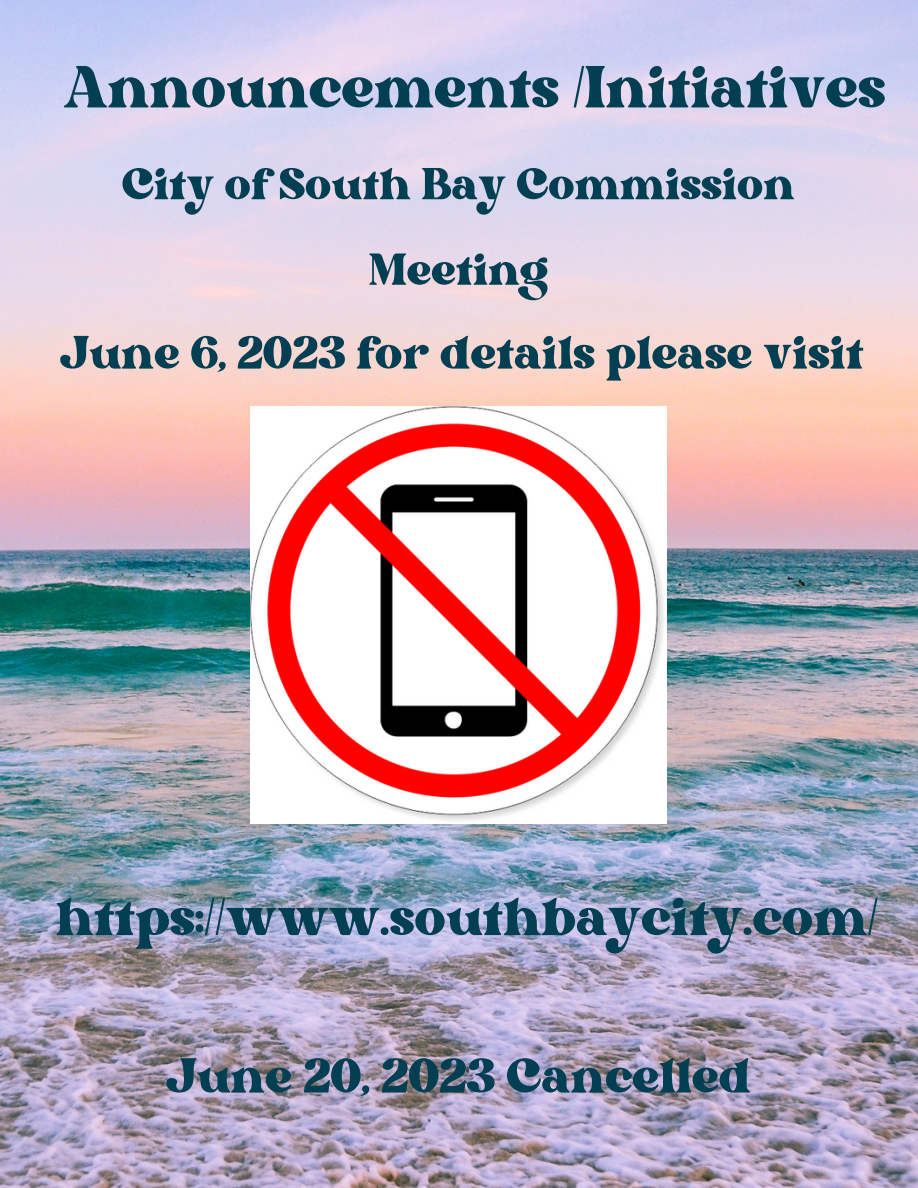
<style>
.page{position:relative;width:918px;height:1188px;background:#fff}
.page>*{position:absolute;margin:0;border:0;box-sizing:border-box;transform-origin:0 0}
.t1{font:81.45px "Bright";color:#033f52}
.t2{font:73.5px "Bright";color:#033f52}
.t3{font:67.5px "Bright";color:#033f52}
.t4{font:64.2px "Bright";color:#033f52}
.t5{font:61.35px/85.5px "Bright";color:#033f52;text-align:center}
</style>
<div class="page">
<img style="left:0;top:0;width:918px;height:1188px">
<img style="left:251px;top:407px;width:416px;height:416px">
<p class="t1" style="left:64px;top:53px;width:824px">Announcements /Initiatives</p>
<p class="t5" style="left:122px;top:145px;width:675px">City of South Bay Commission<br>Meeting</p>
<p class="t4" style="left:60px;top:325px;width:806px">June 6, 2023 for details please visit</p>
<p class="t2" style="left:57px;top:886px;width:824px">https://www.southbaycity.com/</p>
<p class="t3" style="left:166px;top:1047px;width:587px">June 20, 2023 Cancelled</p>
</div>
